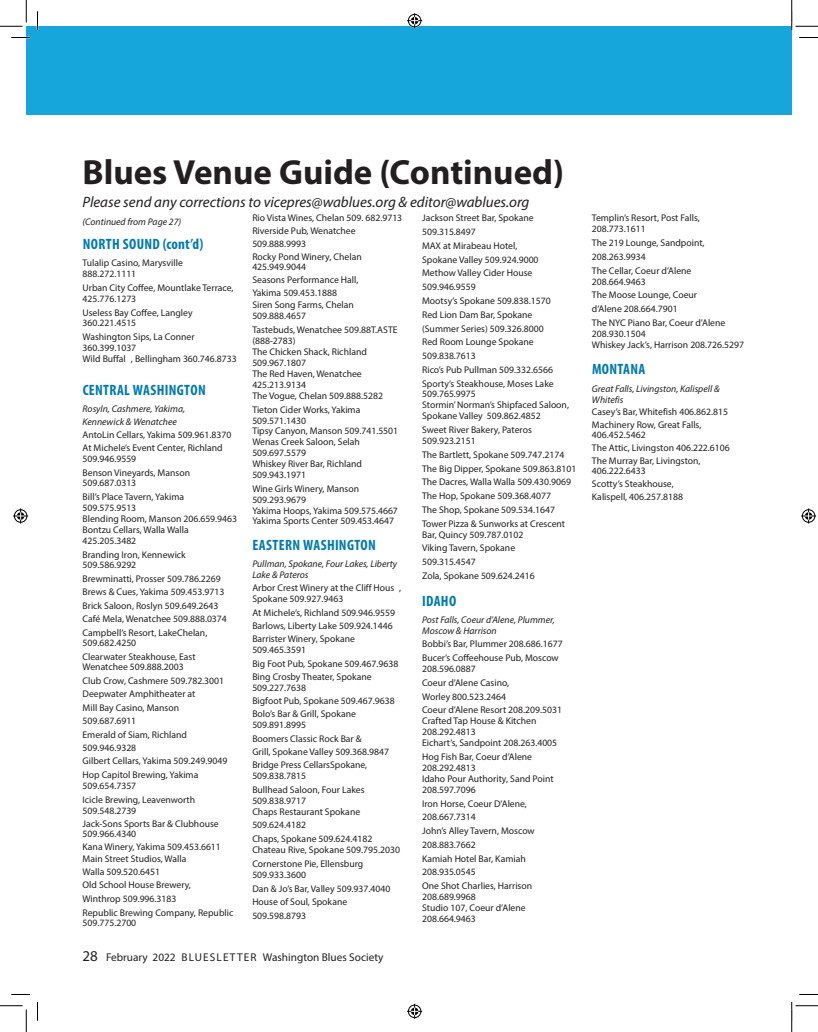
<style>
.page{position:relative;width:818px;height:1032px;background:#fff}
.page>*{position:absolute;margin:0;border:0;box-sizing:border-box;transform-origin:0 0}
.t1{font:700 35px "Myriad Pro";color:#231f20}
.t2{font:italic 15px "Myriad Pro";color:#231f20}
.t3{font:700 condensed 15px "Myriad Pro";letter-spacing:.02em;color:#007aae}
.t4{font:11.25px "Myriad Pro";color:#231f20}
.t5{font:9.75px/13.8px "Myriad Pro";color:#231f20}
.t6{font:italic 9.75px/10.9px "Myriad Pro";color:#231f20}
.s1{font-size:15px}
</style>
<div class="page">
<div style="left:26px;top:26px;width:765px;height:88px;background:#16a6dc"></div>
<svg style="left:11px;top:37px;width:19px;height:1px"></svg>
<svg style="left:799px;top:37px;width:18px;height:1px"></svg>
<svg style="left:11px;top:994px;width:19px;height:1px"></svg>
<svg style="left:799px;top:994px;width:18px;height:1px"></svg>
<svg style="left:37px;top:11px;width:1px;height:19px"></svg>
<svg style="left:37px;top:1002px;width:1px;height:18px"></svg>
<svg style="left:0;top:0;width:27px;height:27px"></svg>
<svg style="left:0;top:1005px;width:27px;height:26px"></svg>
<svg style="left:790px;top:0;width:28px;height:30px"></svg>
<svg style="left:791px;top:1002px;width:27px;height:29px"></svg>
<svg style="left:407px;top:13px;width:15px;height:15px"></svg>
<svg style="left:407px;top:1003px;width:15px;height:15px"></svg>
<svg style="left:13px;top:508px;width:15px;height:15px"></svg>
<svg style="left:801px;top:508px;width:15px;height:15px"></svg>
<h1 class="t1" style="left:82px;top:150px;width:483px">Blues Venue Guide (Continued)</h1>
<h2 class="t2" style="left:82px;top:193px;width:448px">Please send any corrections to vicepres@wablues.org &amp; editor@wablues.org</h2>
<p class="t6" style="left:82px;top:216px;width:100px">(Continued from Page 27)</p>
<h2 class="t3" style="left:83px;top:234px;width:122px">NORTH SOUND (cont’d)</h2>
<p class="t5" style="left:82px;top:257px;width:102px;line-height:10.9px">Tulalip Casino, Marysville<br>888.272.1111</p>
<p class="t5" style="left:82px;top:282px;width:152px;line-height:10.9px">Urban City Coffee, Mountlake Terrace,<br>425.776.1273</p>
<p class="t5" style="left:82px;top:306px;width:111px;line-height:10.9px">Useless Bay Coffee, Langley<br>360.221.4515</p>
<p class="t5" style="left:82px;top:331px;width:156px;line-height:10.9px">Washington Sips, La Conner<br>360.399.1037<br>Wild Buffal , Bellingham 360.746.8733</p>
<h2 class="t3" style="left:83px;top:381px;width:125px">CENTRAL WASHINGTON</h2>
<p class="t6" style="left:82px;top:402px;width:104px;line-height:12.9px">Rosyln, Cashmere, Yakima,<br>Kennewick &amp; Wenatchee</p>
<p class="t5" style="left:82px;top:428px;width:150px;line-height:13.4px">AntoLin Cellars, Yakima 509.961.8370<br>At Michele’s Event Center, Richland</p>
<p class="t5" style="left:82px;top:452px;width:109px;line-height:13.4px">509.946.9559<br>Benson Vineyards, Manson</p>
<p class="t5" style="left:82px;top:476px;width:103px">509.687.0313<br>Bill’s Place Tavern, Yakima</p>
<p class="t5" style="left:82px;top:502px;width:156px;line-height:10.9px">509.575.9513<br>Blending Room, Manson 206.659.9463<br>Bontzu Cellars, Walla Walla<br>425.205.3482</p>
<p class="t5" style="left:82px;top:549px;width:105px;line-height:10.6px">Branding Iron, Kennewick<br>509.586.9292</p>
<p class="t5" style="left:82px;top:571px;width:146px;line-height:13.4px">Brewminatti, Prosser 509.786.2269<br>Brews &amp; Cues, Yakima 509.453.9713<br>Brick Saloon, Roslyn 509.649.2643<br>Café Mela, Wenatchee 509.888.0374<br>Campbell’s Resort, LakeChelan,</p>
<p class="t5" style="left:82px;top:636px;width:115px;line-height:13.4px">509.682.4250<br>Clearwater Steakhouse, East</p>
<p class="t5" style="left:82px;top:660px;width:146px">Wenatchee 509.888.2003<br>Club Crow, Cashmere 509.782.3001<br>Deepwater Amphitheater at<br>Mill Bay Casino, Manson<br>509.687.6911<br>Emerald of Siam, Richland<br>509.946.9328<br>Gilbert Cellars, Yakima 509.249.9049<br>Hop Capitol Brewing, Yakima</p>
<p class="t5" style="left:82px;top:778px;width:114px">509.654.7357<br>Icicle Brewing, Leavenworth</p>
<p class="t5" style="left:82px;top:803px;width:138px;line-height:12.9px">509.548.2739<br>Jack-Sons Sports Bar &amp; Clubhouse</p>
<p class="t5" style="left:82px;top:826px;width:140px;line-height:12.9px">509.966.4340<br>Kana Winery, Yakima 509.453.6611<br>Main Street Studios, Walla<br>Walla 509.520.6451<br>Old School House Brewery,</p>
<p class="t5" style="left:82px;top:891px;width:152px">Winthrop 509.996.3183<br>Republic Brewing Company, Republic</p>
<p class="t5" style="left:82px;top:916px;width:55px">509.775.2700</p>
<p class="t5" style="left:252px;top:211px;width:151px;line-height:12.9px">Rio Vista Wines, Chelan 509. 682.9713<br>Riverside Pub, Wenatchee<br>509.888.9993<br>Rocky Pond Winery, Chelan</p>
<p class="t5" style="left:252px;top:260px;width:108px;line-height:12.9px">425.949.9044<br>Seasons Performance Hall,<br>Yakima 509.453.1888<br>Siren Song Farms, Chelan</p>
<p class="t5" style="left:252px;top:309px;width:147px">509.888.4657<br>Tastebuds, Wenatchee 509.88T.ASTE</p>
<p class="t5" style="left:252px;top:335px;width:132px;line-height:10.9px">(888-2783)<br>The Chicken Shack, Richland<br>509.967.1807<br>The Red Haven, Wenatchee<br>425.213.9134<br>The Vogue, Chelan 509.888.5282</p>
<p class="t5" style="left:252px;top:403px;width:147px;line-height:10.9px">Tieton Cider Works, Yakima<br>509.571.1430<br>Tipsy Canyon, Manson 509.741.5501<br>Wenas Creek Saloon, Selah<br>509.697.5579<br>Whiskey River Bar, Richland<br>509.943.1971</p>
<p class="t5" style="left:252px;top:483px;width:147px;line-height:10.9px">Wine Girls Winery, Manson<br>509.293.9679<br>Yakima Hoops, Yakima 509.575.4667</p>
<p class="t5" style="left:252px;top:513px;width:143px">Yakima Sports Center 509.453.4647</p>
<h2 class="t3" style="left:252px;top:536px;width:125px">EASTERN WASHINGTON</h2>
<p class="t6" style="left:252px;top:558px;width:146px">Pullman, Spokane, Four Lakes, Liberty<br>Lake &amp; Pateros</p>
<p class="t5" style="left:252px;top:582px;width:150px;line-height:10.6px">Arbor Crest Winery at the Cliff Hous ,<br>Spokane 509.927.9463</p>
<p class="t5" style="left:252px;top:605px;width:144px;line-height:13.4px">At Michele’s, Richland 509.946.9559<br>Barlows, Liberty Lake 509.924.1446<br>Barrister Winery, Spokane</p>
<p class="t5" style="left:252px;top:642px;width:147px;line-height:13.4px">509.465.3591<br>Big Foot Pub, Spokane 509.467.9638<br>Bing Crosby Theater, Spokane</p>
<p class="t5" style="left:252px;top:680px;width:144px;line-height:13.4px">509.227.7638<br>Bigfoot Pub, Spokane 509.467.9638<br>Bolo’s Bar &amp; Grill, Spokane</p>
<p class="t5" style="left:252px;top:717px;width:138px;line-height:13.4px">509.891.8995<br>Boomers Classic Rock Bar &amp;<br>Grill, Spokane Valley 509.368.9847<br>Bridge Press CellarsSpokane,</p>
<p class="t5" style="left:252px;top:768px;width:114px">509.838.7815<br>Bullhead Saloon, Four Lakes</p>
<p class="t5" style="left:252px;top:794px;width:109px;line-height:10.9px">509.838.9717<br>Chaps Restaurant Spokane</p>
<p class="t5" style="left:252px;top:818px;width:121px">509.624.4182<br>Chaps, Spokane 509.624.4182</p>
<p class="t5" style="left:252px;top:842px;width:149px">Chateau Rive, Spokane 509.795.2030<br>Cornerstone Pie, Ellensburg</p>
<p class="t5" style="left:252px;top:867px;width:140px">509.933.3600<br>Dan &amp; Jo’s Bar, Valley 509.937.4040<br>House of Soul, Spokane<br>509.598.8793</p>
<p class="t4" style="left:82px;top:949px;width:302px"><span class="s1">28</span> February 2022 BLUESLETTER Washington Blues Society</p>
<p class="t5" style="left:422px;top:211px;width:133px">Jackson Street Bar, Spokane<br>509.315.8497<br>MAX at Mirabeau Hotel,<br>Spokane Valley 509.924.9000<br>Methow Valley Cider House<br>509.946.9559<br>Mootsy’s Spokane 509.838.1570<br>Red Lion Dam Bar, Spokane (Summer Series) 509.326.8000<br>Red Room Lounge Spokane<br>509.838.7613<br>Rico’s Pub Pullman 509.332.6566<br>Sporty’s Steakhouse, Moses Lake</p>
<p class="t5" style="left:422px;top:388px;width:148px;line-height:10.9px">509.765.9975<br>Stormin’ Norman’s Shipfaced Saloon,<br>Spokane Valley 509.862.4852</p>
<p class="t5" style="left:422px;top:424px;width:111px;line-height:10.9px">Sweet River Bakery, Pateros<br>509.923.2151</p>
<p class="t5" style="left:422px;top:447px;width:156px">The Bartlett, Spokane 509.747.2174<br>The Big Dipper, Spokane 509.863.8101<br>The Dacres, Walla Walla 509.430.9069<br>The Hop, Spokane 509.368.4077<br>The Shop, Spokane 509.534.1647<br>Tower Pizza &amp; Sunworks at Crescent</p>
<p class="t5" style="left:422px;top:527px;width:114px">Bar, Quincy 509.787.0102<br>Viking Tavern, Spokane<br>509.315.4547<br>Zola, Spokane 509.624.2416</p>
<h2 class="t3" style="left:422px;top:591px;width:35px">IDAHO</h2>
<p class="t6" style="left:422px;top:613px;width:134px">Post Falls, Coeur d’Alene, Plummer,<br>Moscow &amp; Harrison</p>
<p class="t5" style="left:422px;top:637px;width:142px">Bobbi’s Bar, Plummer 208.686.1677<br>Bucer’s Coffeehouse Pub, Moscow</p>
<p class="t5" style="left:422px;top:661px;width:141px">208.596.0887<br>Coeur d’Alene Casino,<br>Worley 800.523.2464<br>Coeur d’Alene Resort 208.209.5031</p>
<p class="t5" style="left:422px;top:715px;width:137px;line-height:10.9px">Crafted Tap House &amp; Kitchen<br>208.292.4813<br>Eichart’s, Sandpoint 208.263.4005</p>
<p class="t5" style="left:422px;top:751px;width:133px;line-height:10.9px">Hog Fish Bar, Coeur d’Alene<br>208.292.4813<br>Idaho Pour Authority, Sand Point<br>208.597.7096</p>
<p class="t5" style="left:422px;top:796px;width:114px">Iron Horse, Coeur D’Alene,<br>208.667.7314<br>John’s Alley Tavern, Moscow<br>208.883.7662<br>Kamiah Hotel Bar, Kamiah<br>208.935.0545<br>One Shot Charlies, Harrison</p>
<p class="t5" style="left:422px;top:891px;width:105px;line-height:10.9px">208.689.9968<br>Studio 107, Coeur d’Alene<br>208.664.9463</p>
<p class="t5" style="left:592px;top:212px;width:109px;line-height:10.9px">Templin’s Resort, Post Falls,<br>208.773.1611</p>
<p class="t5" style="left:592px;top:236px;width:114px">The 219 Lounge, Sandpoint,<br>208.263.9934<br>The Cellar, Coeur d’Alene</p>
<p class="t5" style="left:592px;top:274px;width:135px">208.664.9463<br>The Moose Lounge, Coeur d’Alene 208.664.7901<br>The NYC Piano Bar, Coeur d’Alene</p>
<p class="t5" style="left:592px;top:328px;width:154px;line-height:10.9px">208.930.1504<br>Whiskey Jack’s, Harrison 208.726.5297</p>
<h2 class="t3" style="left:592px;top:360px;width:55px">MONTANA</h2>
<p class="t6" style="left:592px;top:382px;width:129px">Great Falls, Livingston, Kalispell &amp;<br>Whitefis</p>
<p class="t5" style="left:592px;top:405px;width:138px;line-height:12.9px">Casey’s Bar, Whitefish 406.862.815<br>Machinery Row, Great Falls,</p>
<p class="t5" style="left:592px;top:428px;width:139px;line-height:12.9px">406.452.5462<br>The Attic, Livingston 406.222.6106<br>The Murray Bar, Livingston,</p>
<p class="t5" style="left:592px;top:464px;width:93px;line-height:12.9px">406.222.6433<br>Scotty’s Steakhouse,<br>Kalispell, 406.257.8188</p>
</div>
